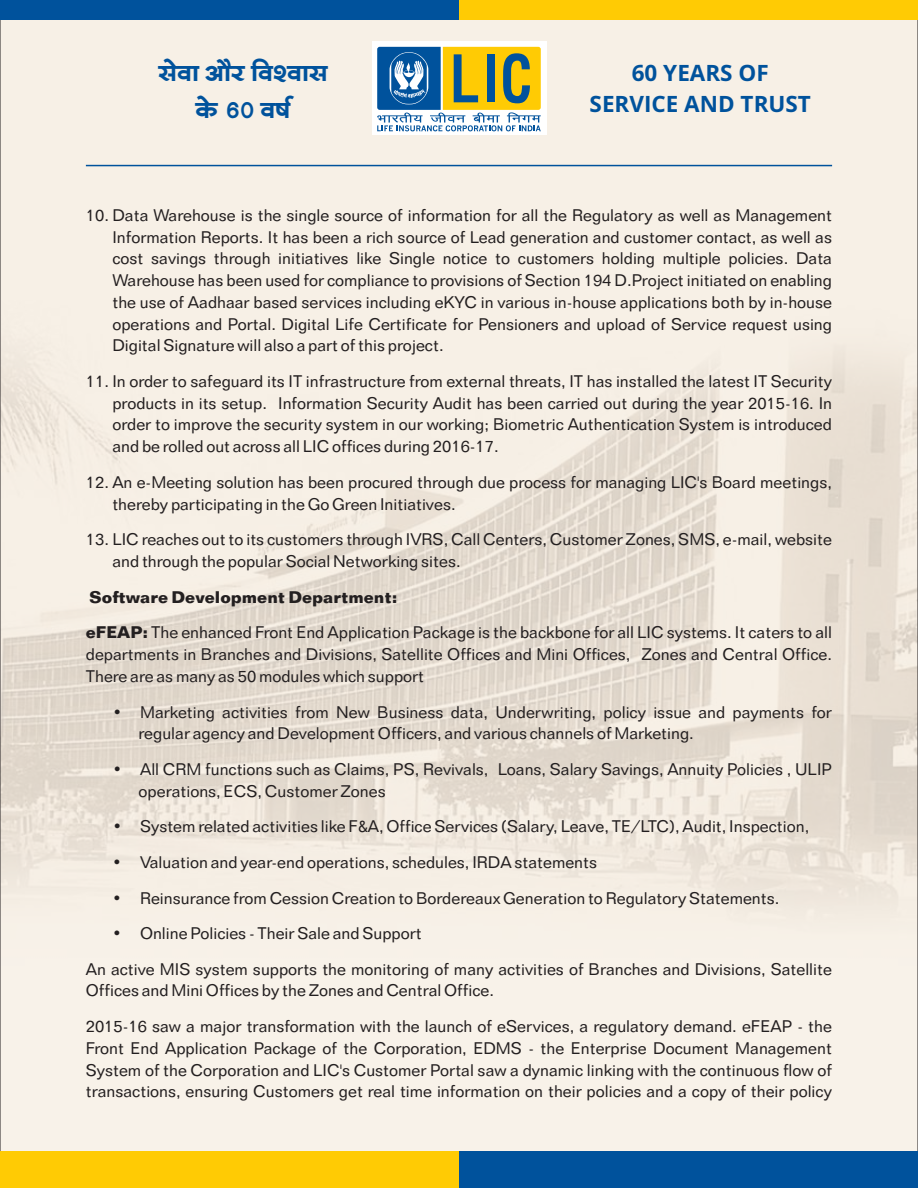
<style>
.page{position:relative;width:918px;height:1188px;background:#f7f0e6}
.page>*{position:absolute;margin:0;border:0;box-sizing:border-box;transform-origin:0 0}
.t1{font:30px/37.5px "SHREE DEV 0713 E Bold";color:#00529c;text-align:center}
.t2{font:700 22.5px/30.6px "Open Sans";color:#00529c;text-align:center}
.t3{font:16.5px/21.8px "Folio BT";color:#231f20}
.s1{font-weight:700}
</style>
<div class="page">
<img style="left:2px;top:352px;width:914px;height:545px">
<div style="left:459px;top:1151px;width:459px;height:37px;background:#00529c"></div>
<div style="left:0;top:1151px;width:459px;height:37px;background:#ffcb04"></div>
<div style="left:0;top:0;width:459px;height:19px;background:#00529c"></div>
<div style="left:459px;top:0;width:459px;height:19px;background:#ffcb04"></div>
<div style="left:372px;top:41px;width:174px;height:94px;background:#fff"></div>
<svg style="left:374px;top:44px;width:170px;height:90px"></svg>
<svg style="left:377px;top:47px;width:164px;height:84px"></svg>
<hr style="left:86px;top:165px;width:746px;height:1px;background:#00529c">
<h1 class="t1" style="left:158px;top:52px;width:171px">godm Am¡a {dídmg<br>Ho&gt;&gt;&gt; 60 df©</h1>
<h2 class="t2" style="left:590px;top:60px;width:223px">60 YEARS OF<br>SERVICE AND TRUST</h2>
<p class="t3" style="left:112px;top:206px;width:721px;text-align:justify;text-indent:-26px">10. Data Warehouse is the single source of information for all the Regulatory as well as Management Information Reports. It has been a rich source of Lead generation and customer contact, as well as cost savings through initiatives like Single notice to customers holding multiple policies. Data Warehouse has been used for compliance to provisions of Section 194 D.Project initiated on enabling the use of Aadhaar based services including eKYC in various in-house applications both by in-house operations and Portal. Digital Life Certificate for Pensioners and upload of Service request using Digital Signature will also a part of this project.</p>
<p class="t3" style="left:112px;top:372px;width:721px;text-align:justify;text-indent:-26px">11. In order to safeguard its IT infrastructure from external threats, IT has installed the latest IT Security products in its setup. Information Security Audit has been carried out during the year 2015-16. In order to improve the security system in our working; Biometric Authentication System is introduced and be rolled out across all LIC offices during 2016-17.</p>
<p class="t3" style="left:112px;top:473px;width:721px;text-indent:-26px">12. An e-Meeting solution has been procured through due process for managing LIC's Board meetings, thereby participating in the Go Green Initiatives.</p>
<p class="t3" style="left:112px;top:530px;width:721px;text-indent:-26px">13. LIC reaches out to its customers through IVRS, Call Centers, Customer Zones, SMS, e-mail, website and through the popular Social Networking sites.</p>
<p class="t3" style="left:86px;top:580px;width:748px;line-height:35.8px"><span class="s1">Software Development Department:<br>eFEAP:</span> The enhanced Front End Application Package is the backbone for all LIC systems. It caters to all</p>
<p class="t3" style="left:86px;top:645px;width:748px">departments in Branches and Divisions, Satellite Offices and Mini Offices, Zones and Central Office.<br>There are as many as 50 modules which support</p>
<p class="t3" style="left:139px;top:702px;width:695px;text-indent:-26px">• Marketing activities from New Business data, Underwriting, policy issue and payments for regular agency and Development Officers, and various channels of Marketing.</p>
<p class="t3" style="left:139px;top:760px;width:695px;text-indent:-26px">• All CRM functions such as Claims, PS, Revivals, Loans, Salary Savings, Annuity Policies , ULIP operations, ECS, Customer Zones</p>
<p class="t3" style="left:112px;top:817px;width:698px">• System related activities like F&amp;A, Office Services (Salary, Leave, TE/LTC), Audit, Inspection,</p>
<p class="t3" style="left:112px;top:853px;width:486px">• Valuation and year-end operations, schedules, IRDA statements</p>
<p class="t3" style="left:112px;top:888px;width:669px">• Reinsurance from Cession Creation to Bordereaux Generation to Regulatory Statements.</p>
<p class="t3" style="left:86px;top:917px;width:748px;line-height:35.5px;text-indent:26px">• Online Policies - Their Sale and Support<br>An active MIS system supports the monitoring of many activities of Branches and Divisions, Satellite</p>
<p class="t3" style="left:86px;top:974px;width:748px;line-height:35.5px">Offices and Mini Offices by the Zones and Central Office.<br>2015-16 saw a major transformation with the launch of eServices, a regulatory demand. eFEAP - the</p>
<p class="t3" style="left:86px;top:1039px;width:748px;text-align:justify">Front End Application Package of the Corporation, EDMS - the Enterprise Document Management System of the Corporation and LIC's Customer Portal saw a dynamic linking with the continuous flow of transactions, ensuring Customers get real time information on their policies and a copy of their policy</p>
</div>
